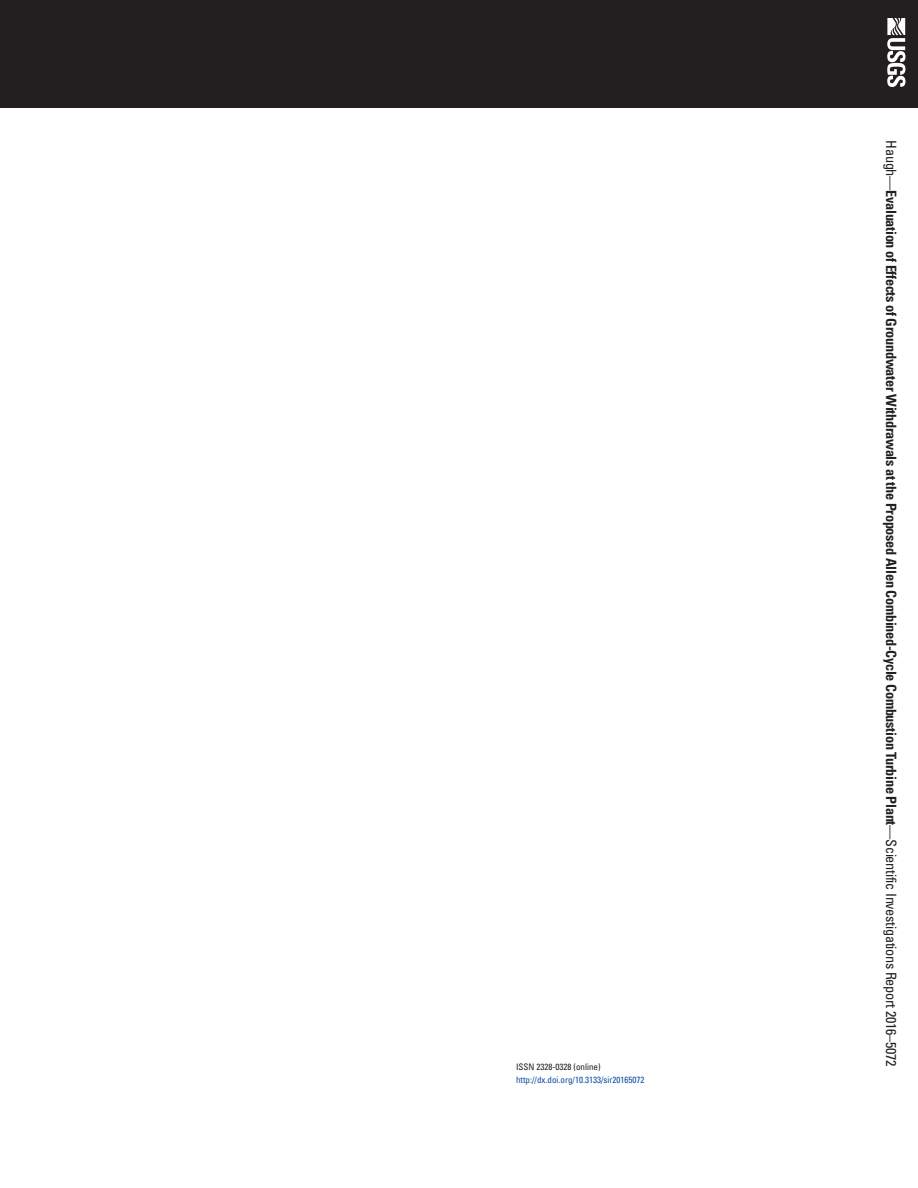
<style>
.page{position:relative;width:918px;height:1188px;background:#fff}
.page>*{position:absolute;margin:0;border:0;box-sizing:border-box;transform-origin:0 0}
.SpineTitle{font:700 condensed 14.25px "Univers";letter-spacing:-.02em;color:#231f20}
.DOI{font:condensed 9px "Univers";color:#0d4da1}
.ISSN{font:condensed 9px "Univers";color:#231f20}
.s1{font-weight:400}
</style>
<div class="page">
<div style="left:0;top:0;width:918px;height:108px;background:#231f20"></div>
<svg style="left:887px;top:18px;width:18px;height:69px"></svg>
<p class="ISSN" style="left:516px;top:1061px;width:86px">ISSN 2328-0328 (online)</p>
<p class="DOI" style="left:516px;top:1075px;width:130px">http://dx.doi.org/10.3133/sir20165072</p>
<p class="SpineTitle" style="left:900px;top:140px;width:928px;rotate:90deg"><span class="s1">Haugh—</span>Evaluation of Effects of Groundwater Withdrawals at the Proposed Allen Combined-Cycle Combustion Turbine Plant<span class="s1">—Scientific Investigations Report 2016–5072</span></p>
</div>
